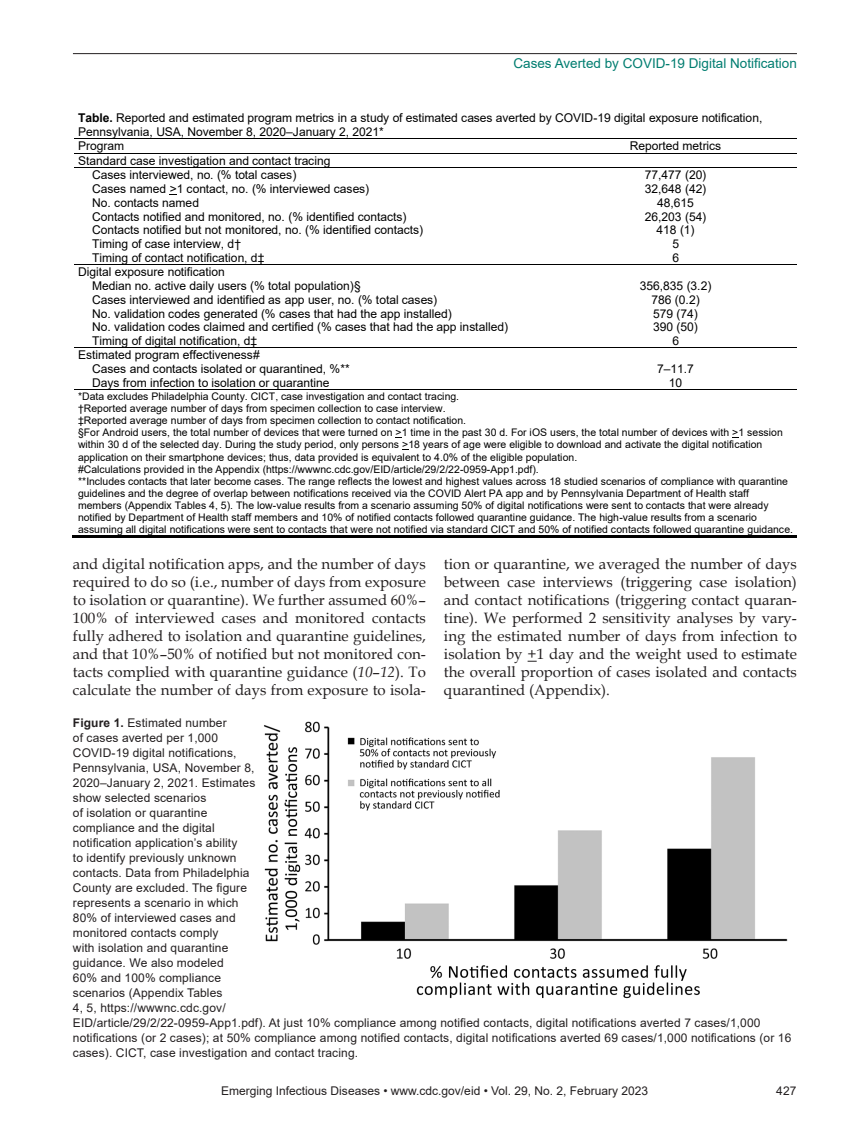
<style>
.page{position:relative;width:851px;height:1134px;background:#fff}
.page>*{position:absolute;margin:0;border:0;box-sizing:border-box;transform-origin:0 0}
.Body_Text{font:15px/18px "Book Antiqua";color:#231f20;text-align:justify}
.Running_Head{font:13.5px "Arial";color:#007d70}
.t1{font:12px/14.2px "Arial";letter-spacing:-.005em;color:#000}
.Figure_Legend{font:12px/15px "Arial";letter-spacing:.01em;color:#231f20}
.t2{font:10.5px/12.1px "Arial";color:#000}
.s1{font-weight:700}
.s2{font-style:italic}
</style>
<div class="page">
<hr style="left:73px;top:53px;width:723px;height:1px;background:#231f20">
<hr style="left:74px;top:138px;width:479px;height:1px;background:#000">
<hr style="left:554px;top:138px;width:242px;height:1px;background:#000">
<hr style="left:74px;top:153px;width:479px;height:1px;background:#000">
<hr style="left:554px;top:153px;width:242px;height:1px;background:#000">
<hr style="left:74px;top:167px;width:479px;height:1px;background:#000">
<hr style="left:554px;top:167px;width:242px;height:1px;background:#000">
<hr style="left:74px;top:264px;width:479px;height:1px;background:#000">
<hr style="left:553px;top:264px;width:243px;height:1px;background:#000">
<hr style="left:74px;top:348px;width:479px;height:1px;background:#000">
<hr style="left:553px;top:348px;width:243px;height:1px;background:#000">
<hr style="left:74px;top:390px;width:479px;height:1px;background:#000">
<hr style="left:554px;top:390px;width:242px;height:1px;background:#000">
<hr style="left:73px;top:535px;width:723px;height:2px;background:#000">
<img style="left:264px;top:721px;width:524px;height:278px">
<p class="Running_Head" style="left:513px;top:54px;width:285px">Cases Averted by COVID-19 Digital Notification</p>
<p class="t1" style="left:78px;top:110px;width:685px"><span class="s1">Table.</span> Reported and estimated program metrics in a study of estimated cases averted by COVID-19 digital exposure notification,<br>Pennsylvania, USA, November 8, 2020–January 2, 2021*<br>Program</p>
<p class="t1" style="left:629px;top:139px;width:93px">Reported metrics</p>
<p class="t1" style="left:92px;top:153px;width:240px;text-indent:-14px">Standard case investigation and contact tracing<br>Cases interviewed, no. (% total cases)</p>
<p class="t1" style="left:645px;top:168px;width:63px">77,477 (20)</p>
<p class="t1" style="left:92px;top:182px;width:279px">Cases named &gt;1 contact, no. (% interviewed cases)</p>
<p class="t1" style="left:645px;top:182px;width:63px">32,648 (42)</p>
<p class="t1" style="left:92px;top:195px;width:108px">No. contacts named</p>
<p class="t1" style="left:657px;top:195px;width:38px">48,615</p>
<p class="t1" style="left:92px;top:209px;width:316px">Contacts notified and monitored, no. (% identified contacts)</p>
<p class="t1" style="left:645px;top:209px;width:63px">26,203 (54)</p>
<p class="t1" style="left:92px;top:223px;width:332px">Contacts notified but not monitored, no. (% identified contacts)</p>
<p class="t1" style="left:656px;top:223px;width:40px">418 (1)</p>
<p class="t1" style="left:92px;top:237px;width:150px">Timing of case interview, d†</p>
<p class="t1" style="left:672px;top:237px;width:8px">5</p>
<p class="t1" style="left:92px;top:251px;width:174px">Timing of contact notification, d‡</p>
<p class="t1" style="left:672px;top:251px;width:8px">6</p>
<p class="t1" style="left:92px;top:265px;width:270px;line-height:13.8px;text-indent:-14px">Digital exposure notification<br>Median no. active daily users (% total population)§</p>
<p class="t1" style="left:639px;top:279px;width:73px">356,835 (3.2)</p>
<p class="t1" style="left:92px;top:292px;width:347px">Cases interviewed and identified as app user, no. (% total cases)</p>
<p class="t1" style="left:651px;top:292px;width:50px">786 (0.2)</p>
<p class="t1" style="left:92px;top:306px;width:361px">No. validation codes generated (% cases that had the app installed)</p>
<p class="t1" style="left:653px;top:306px;width:46px">579 (74)</p>
<p class="t1" style="left:92px;top:320px;width:417px">No. validation codes claimed and certified (% cases that had the app installed)</p>
<p class="t1" style="left:653px;top:320px;width:46px">390 (50)</p>
<p class="t1" style="left:92px;top:334px;width:166px">Timing of digital notification, d‡</p>
<p class="t1" style="left:672px;top:334px;width:8px">6</p>
<p class="t1" style="left:92px;top:348px;width:259px;line-height:13.8px;text-indent:-14px">Estimated program effectiveness#<br>Cases and contacts isolated or quarantined, %**</p>
<p class="t1" style="left:657px;top:362px;width:38px">7–11.7</p>
<p class="t1" style="left:92px;top:376px;width:239px">Days from infection to isolation or quarantine</p>
<p class="t1" style="left:669px;top:376px;width:15px">10</p>
<p class="t2" style="left:78px;top:390px;width:716px">*Data excludes Philadelphia County. CICT, case investigation and contact tracing.<br>†Reported average number of days from specimen collection to case interview.<br>‡Reported average number of days from specimen collection to contact notification.<br>§For Android users, the total number of devices that were turned on &gt;1 time in the past 30 d. For iOS users, the total number of devices with &gt;1 session within 30 d of the selected day. During the study period, only persons &gt;18 years of age were eligible to download and activate the digital notification application on their smartphone devices; thus, data provided is equivalent to 4.0% of the eligible population.<br>#Calculations provided in the Appendix (https://wwwnc.cdc.gov/EID/article/29/2/22-0959-App1.pdf).<br>**Includes contacts that later become cases. The range reflects the lowest and highest values across 18 studied scenarios of compliance with quarantine guidelines and the degree of overlap between notifications received via the COVID Alert PA app and by Pennsylvania Department of Health staff members (Appendix Tables 4, 5). The low-value results from a scenario assuming 50% of digital notifications were sent to contacts that were already notified by Department of Health staff members and 10% of notified contacts followed quarantine guidance. The high-value results from a scenario assuming all digital notifications were sent to contacts that were not notified via standard CICT and 50% of notified contacts followed quarantine guidance.</p>
<p class="Body_Text" style="left:73px;top:555px;width:354px">and digital notification apps, and the number of days required to do so (i.e., number of days from exposure to isolation or quarantine). We further assumed 60%– 100% of interviewed cases and monitored contacts fully adhered to isolation and quarantine guidelines, and that 10%–50% of notified but not monitored con&shy;tacts complied with quarantine guidance (<span class="s2">10</span>–<span class="s2">12</span>). To calculate the number of days from exposure to isola-</p>
<p class="Body_Text" style="left:444px;top:555px;width:354px">tion or quarantine, we averaged the number of days between case interviews (triggering case isolation) and contact notifications (triggering contact quaran&shy;tine). We performed 2 sensitivity analyses by vary&shy;ing the estimated number of days from infection to isolation by +1 day and the weight used to estimate the overall proportion of cases isolated and contacts quarantined (Appendix).</p>
<p class="Figure_Legend" style="left:73px;top:715px;width:720px"><span class="s1">Figure 1.</span> Estimated number<br>of cases averted per 1,000<br>COVID-19 digital notifications,<br>Pennsylvania, USA, November 8,<br>2020–January 2, 2021. Estimates<br>show selected scenarios<br>of isolation or quarantine<br>compliance and the digital<br>notification application’s ability<br>to identify previously unknown<br>contacts. Data from Philadelphia<br>County are excluded. The figure<br>represents a scenario in which<br>80% of interviewed cases and<br>monitored contacts comply<br>with isolation and quarantine<br>guidance. We also modeled<br>60% and 100% compliance<br>scenarios (Appendix Tables<br>4, 5, https://wwwnc.cdc.gov/<br>EID/article/29/2/22-0959-App1.pdf). At just 10% compliance among notified contacts, digital notifications averted 7 cases/1,000 notifications (or 2 cases); at 50% compliance among notified contacts, digital notifications averted 69 cases/1,000 notifications (or 16 cases). CICT, case investigation and contact tracing.</p>
<p class="Figure_Legend" style="left:221px;top:1084px;width:428px">Emerging Infectious Diseases • www.cdc.gov/eid • Vol. 29, No. 2, February 2023</p>
<p class="Figure_Legend" style="left:776px;top:1084px;width:22px">427</p>
</div>
